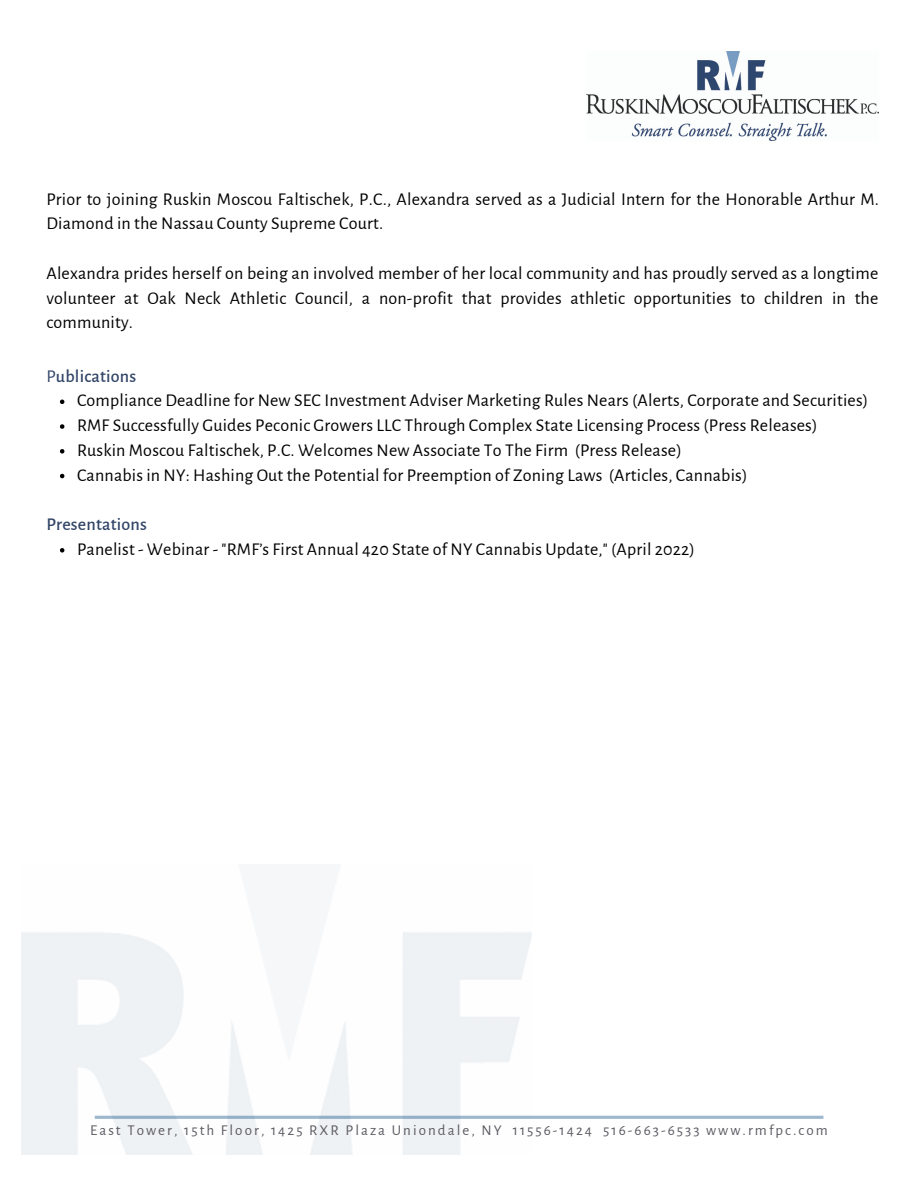
<style>
.page{position:relative;width:918px;height:1188px;background:#fff}
.page>*{position:absolute;margin:0;border:0;box-sizing:border-box;transform-origin:0 0}
.t1{font:18px/24.8px "Alegreya Sans";letter-spacing:.01em;color:#000}
.t2{font:500 18px "Alegreya Sans";letter-spacing:.01em;color:#324568}
.t3{font:15px "Alegreya Sans";letter-spacing:.135em;color:#5d5a62}
.s1{font-weight:400}
</style>
<div class="page">
<img style="left:586px;top:52px;width:293px;height:89px">
<svg style="left:95px;top:1116px;width:728px;height:3px;background:#9eb8ce"></svg>
<svg style="left:60px;top:400px;width:4px;height:4px"></svg>
<svg style="left:60px;top:424px;width:4px;height:5px"></svg>
<svg style="left:60px;top:449px;width:4px;height:5px"></svg>
<svg style="left:60px;top:474px;width:4px;height:4px"></svg>
<svg style="left:60px;top:548px;width:4px;height:5px"></svg>
<p class="t1" style="left:46px;top:187px;width:834px">Prior to joining Ruskin Moscou Faltischek, P.C., Alexandra served as a Judicial Intern for the Honorable Arthur M.<br>Diamond in the Nassau County Supreme Court.</p>
<p class="t1" style="left:46px;top:261px;width:834px;text-align:justify">Alexandra prides herself on being an involved member of her local community and has proudly served as a longtime volunteer at Oak Neck Athletic Council, a non-profit that provides athletic opportunities to children in the community.</p>
<p class="t2" style="left:46px;top:367px;width:91px"><span class="s1">P</span>ublications</p>
<p class="t1" style="left:77px;top:389px;width:793px">Compliance Deadline for New SEC Investment Adviser Marketing Rules Nears (Alerts, Corporate and Securities)<br>RMF Successfully Guides Peconic Growers LLC Through Complex State Licensing Process (Press Releases)<br>Ruskin Moscou Faltischek, P.C. Welcomes New Associate To The Firm (Press Release)<br>Cannabis in NY: Hashing Out the Potential for Preemption of Zoning Laws (Articles, Cannabis)</p>
<p class="t2" style="left:46px;top:516px;width:102px">Presentations</p>
<p class="t1" style="left:77px;top:537px;width:620px">Panelist - Webinar - "RMF’s First Annual 420 State of NY Cannabis Update," (April 2022)</p>
<p class="t3" style="left:90px;top:1123px;width:739px">East Tower, 15th Floor, 1425 RXR Plaza Uniondale, NY 11556-1424 516-663-6533 www.rmfpc.com</p>
</div>
